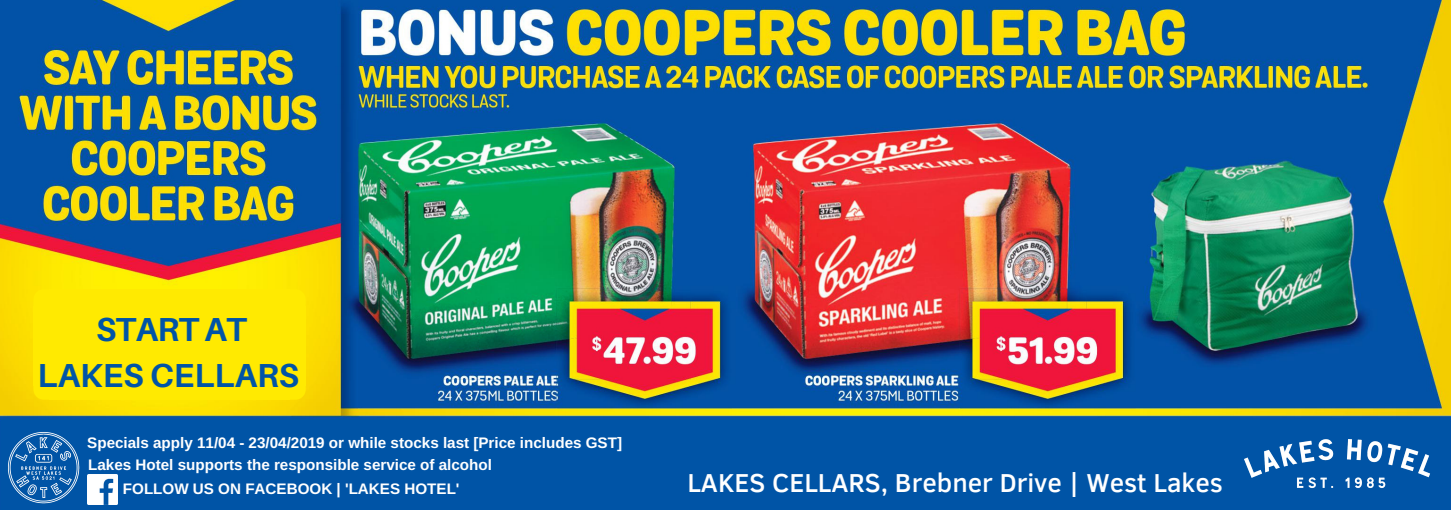
<style>
.page{position:relative;width:1451px;height:510px;background:#fff}
.page>*{position:absolute;margin:0;border:0;box-sizing:border-box;transform-origin:0 0}
.t1{font:700 33.25px "Aileron";color:#0054a6}
.t2{font:500 26.62px "Clear Sans";color:#fff}
.t3{font:700 15.19px/21.6px "Arimo";color:#fff}
</style>
<div class="page">
<img style="left:0;top:0;width:1450px;height:510px">
<div style="left:1px;top:419px;width:1449px;height:91px;background:#0054a6"></div>
<img style="left:87px;top:474px;width:30px;height:30px">
<img style="left:1244px;top:439px;width:186px;height:50px">
<svg style="left:290px;top:289px;width:16px;height:17px"></svg>
<div style="left:289px;top:306px;width:17px;height:79px;background:#ffea01"></div>
<div style="left:49px;top:306px;width:241px;height:79px;background:#ffea01"></div>
<div style="left:49px;top:289px;width:241px;height:17px;background:#ffea01"></div>
<svg style="left:33px;top:289px;width:16px;height:17px"></svg>
<div style="left:33px;top:306px;width:17px;height:79px;background:#ffea01"></div>
<div style="left:49px;top:384px;width:241px;height:15px;background:#ffea01"></div>
<svg style="left:33px;top:385px;width:16px;height:14px"></svg>
<svg style="left:290px;top:385px;width:16px;height:14px"></svg>
<img style="left:8px;top:432px;width:72px;height:72px">
<h1 class="t1" style="left:96px;top:309px;width:152px">START AT</h1>
<h1 class="t1" style="left:38px;top:354px;width:263px">LAKES CELLARS</h1>
<p class="t3" style="left:87px;top:432px;width:536px">Specials apply 11/04 - 23/04/2019 or while stocks last [Price includes GST]<br>Lakes Hotel supports the responsible service of alcohol</p>
<p class="t3" style="left:123px;top:478px;width:338px">FOLLOW US ON FACEBOOK | 'LAKES HOTEL'</p>
<h2 class="t2" style="left:687px;top:463px;width:537px">LAKES CELLARS, Brebner Drive | West Lakes</h2>
</div>
